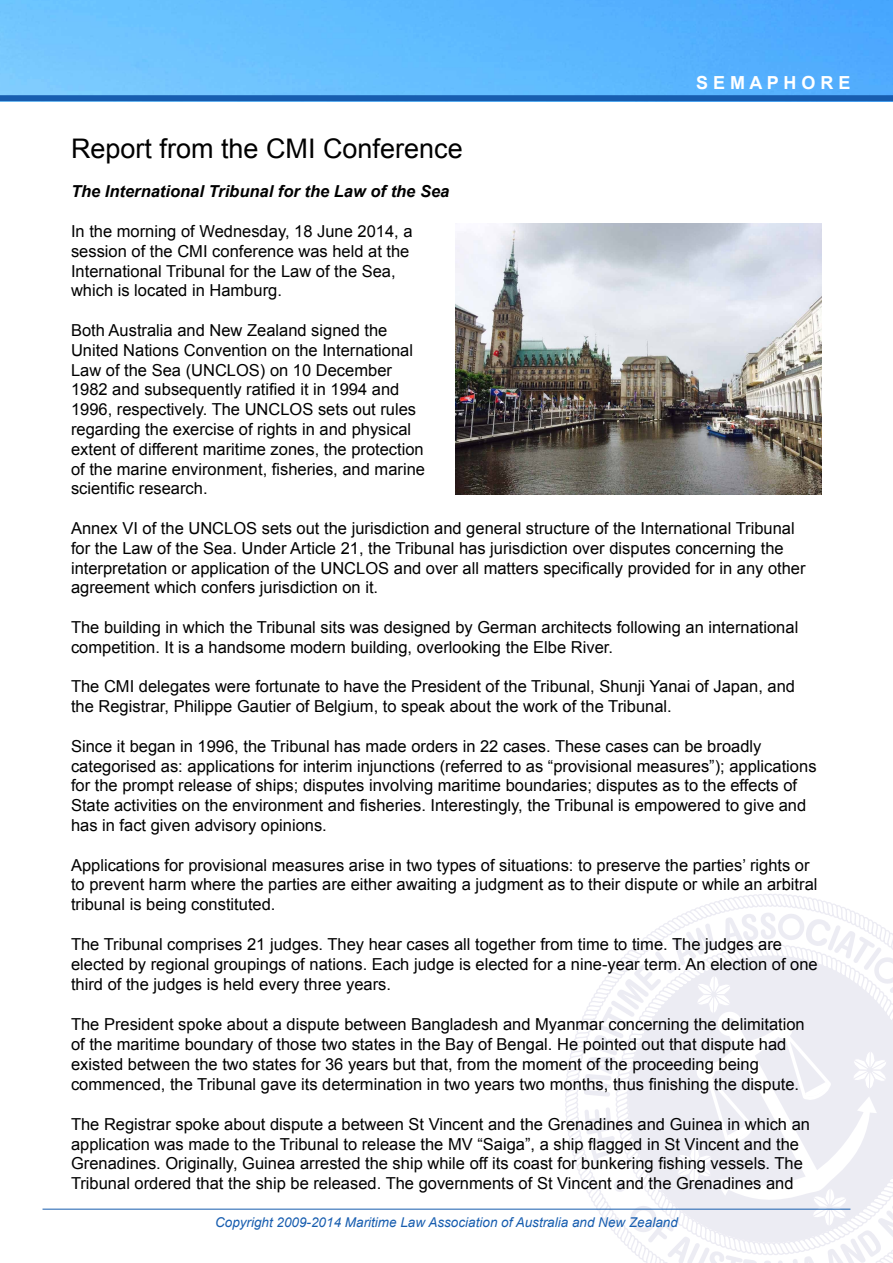
<style>
.page{position:relative;width:893px;height:1263px;background:#fff}
.page>*{position:absolute;margin:0;border:0;box-sizing:border-box;transform-origin:0 0}
.t1{font:27px "Arial";color:#000}
.t2{font:700 18px "Arial";color:#fff}
.t3{font:16.5px/19.8px "Arial";color:#000}
.t4{font:italic 700 16.5px "Arial";color:#000}
.t5{font:italic 13.5px "Arial";color:#175daf}
</style>
<div class="page">
<svg style="left:564px;top:1015px;width:20px;height:194px"></svg>
<svg style="left:697px;top:894px;width:148px;height:14px"></svg>
<svg style="left:584px;top:912px;width:309px;height:351px"></svg>
<hr style="left:43px;top:1209px;width:807px;height:1px;background:#175daf">
<img style="left:0;top:0;width:893px;height:95px">
<div style="left:0;top:95px;width:893px;height:6px;background:#175daf"></div>
<img style="left:455px;top:224px;width:367px;height:271px">
<p class="t2" style="left:696px;top:71px;width:156px">S E M A P H O R E</p>
<h1 class="t1" style="left:71px;top:131px;width:393px">Report from the CMI Conference</h1>
<p class="t4" style="left:71px;top:181px;width:380px">The International Tribunal for the Law of the Sea</p>
<p class="t3" style="left:71px;top:221px;width:343px">In the morning of Wednesday, 18 June 2014, a session of the CMI conference was held at the International Tribunal for the Law of the Sea, which is located in Hamburg.</p>
<p class="t3" style="left:71px;top:320px;width:355px">Both Australia and New Zealand signed the United Nations Convention on the International Law of the Sea (UNCLOS) on 10 December 1982 and subsequently ratified it in 1994 and 1996, respectively. The UNCLOS sets out rules regarding the exercise of rights in and physical extent of different maritime zones, the protection of the marine environment, fisheries, and marine scientific research.</p>
<p class="t3" style="left:71px;top:518px;width:736px">Annex VI of the UNCLOS sets out the jurisdiction and general structure of the International Tribunal for the Law of the Sea. Under Article 21, the Tribunal has jurisdiction over disputes concerning the interpretation or application of the UNCLOS and over all matters specifically provided for in any other agreement which confers jurisdiction on it.</p>
<p class="t3" style="left:71px;top:617px;width:729px">The building in which the Tribunal sits was designed by German architects following an international competition. It is a handsome modern building, overlooking the Elbe River.</p>
<p class="t3" style="left:71px;top:677px;width:726px">The CMI delegates were fortunate to have the President of the Tribunal, Shunji Yanai of Japan, and the Registrar, Philippe Gautier of Belgium, to speak about the work of the Tribunal.</p>
<p class="t3" style="left:71px;top:736px;width:747px">Since it began in 1996, the Tribunal has made orders in 22 cases. These cases can be broadly categorised as: applications for interim injunctions (referred to as “provisional measures”); applications for the prompt release of ships; disputes involving maritime boundaries; disputes as to the effects of State activities on the environment and fisheries. Interestingly, the Tribunal is empowered to give and has in fact given advisory opinions.</p>
<p class="t3" style="left:71px;top:855px;width:748px">Applications for provisional measures arise in two types of situations: to preserve the parties’ rights or to prevent harm where the parties are either awaiting a judgment as to their dispute or while an arbitral tribunal is being constituted.</p>
<p class="t3" style="left:71px;top:934px;width:748px">The Tribunal comprises 21 judges. They hear cases all together from time to time. The judges are elected by regional groupings of nations. Each judge is elected for a nine-year term. An election of one third of the judges is held every three years.</p>
<p class="t3" style="left:71px;top:1014px;width:735px">The President spoke about a dispute between Bangladesh and Myanmar concerning the delimitation of the maritime boundary of those two states in the Bay of Bengal. He pointed out that dispute had existed between the two states for 36 years but that, from the moment of the proceeding being commenced, the Tribunal gave its determination in two years two months, thus finishing the dispute.</p>
<p class="t3" style="left:71px;top:1114px;width:740px">The Registrar spoke about dispute a between St Vincent and the Grenadines and Guinea in which an application was made to the Tribunal to release the MV “Saiga”, a ship flagged in St Vincent and the Grenadines. Originally, Guinea arrested the ship while off its coast for bunkering fishing vessels. The Tribunal ordered that the ship be released. The governments of St Vincent and the Grenadines and</p>
<p class="t5" style="left:215px;top:1213px;width:464px">Copyright 2009-2014 Maritime Law Association of Australia and New Zealand</p>
</div>
